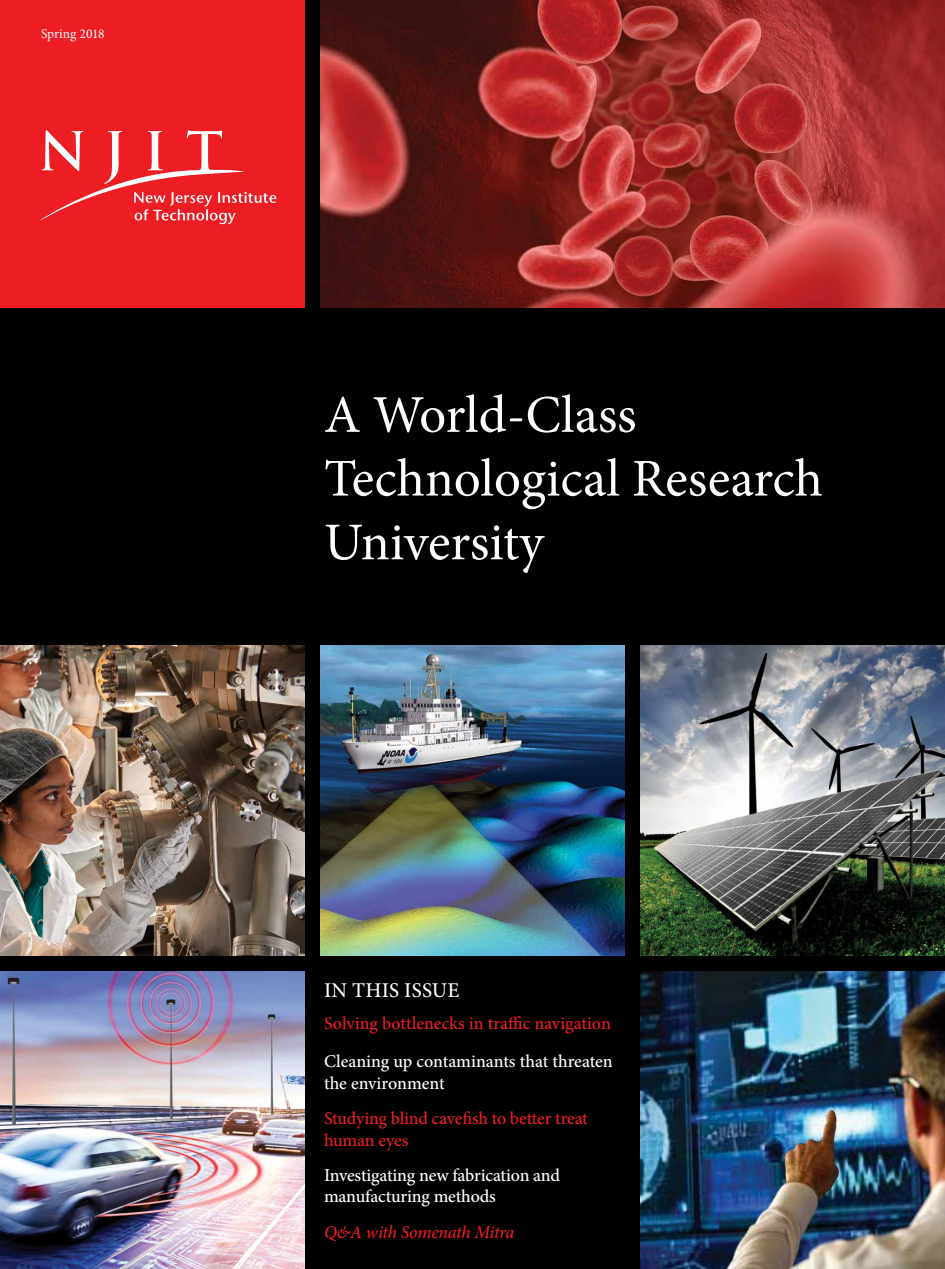
<style>
.page{position:relative;width:945px;height:1269px;background:#000}
.page>*{position:absolute;margin:0;border:0;box-sizing:border-box;transform-origin:0 0}
.t1{font:53.1px/63.8px "Minion Pro";color:#fff}
.t2{font:500 21px "Minion Pro";letter-spacing:.01em;color:#fff}
.t3{font:500 18px/21.6px "Minion Pro";letter-spacing:-.01em;color:#fff}
.t4{font:500 18px/21.6px "Minion Pro";letter-spacing:-.01em;color:#ed1d24}
.t5{font:italic 500 18px "Minion Pro";letter-spacing:-.02em;color:#ed1d24}
.t6{font:13.5px "Minion Pro";letter-spacing:-.01em;color:#fff}
</style>
<div class="page">
<div style="left:0;top:0;width:305px;height:307px;background:#ed1d24"></div>
<img style="left:0;top:645px;width:305px;height:311px">
<img style="left:640px;top:972px;width:305px;height:297px">
<svg style="left:40px;top:130px;width:236px;height:94px"></svg>
<img style="left:640px;top:645px;width:305px;height:311px">
<img style="left:320px;top:645px;width:305px;height:311px">
<img style="left:0;top:972px;width:305px;height:297px">
<img style="left:320px;top:0;width:625px;height:307px">
<p class="t6" style="left:41px;top:25px;width:65px">Spring 2018</p>
<h1 class="t1" style="left:324px;top:383px;width:500px">A World-Class<br>Technological Research<br>University</h1>
<p class="t2" style="left:324px;top:976px;width:137px">IN THIS ISSUE</p>
<p class="t4" style="left:324px;top:1013px;width:288px">Solving bottlenecks in traffic navigation</p>
<p class="t3" style="left:324px;top:1051px;width:290px">Cleaning up contaminants that threaten the environment</p>
<p class="t4" style="left:324px;top:1108px;width:265px">Studying blind cavefish to better treat human eyes</p>
<p class="t3" style="left:324px;top:1164px;width:238px">Investigating new fabrication and manufacturing methods</p>
<p class="t5" style="left:324px;top:1219px;width:192px">Q&amp;A with Somenath Mitra</p>
</div>
